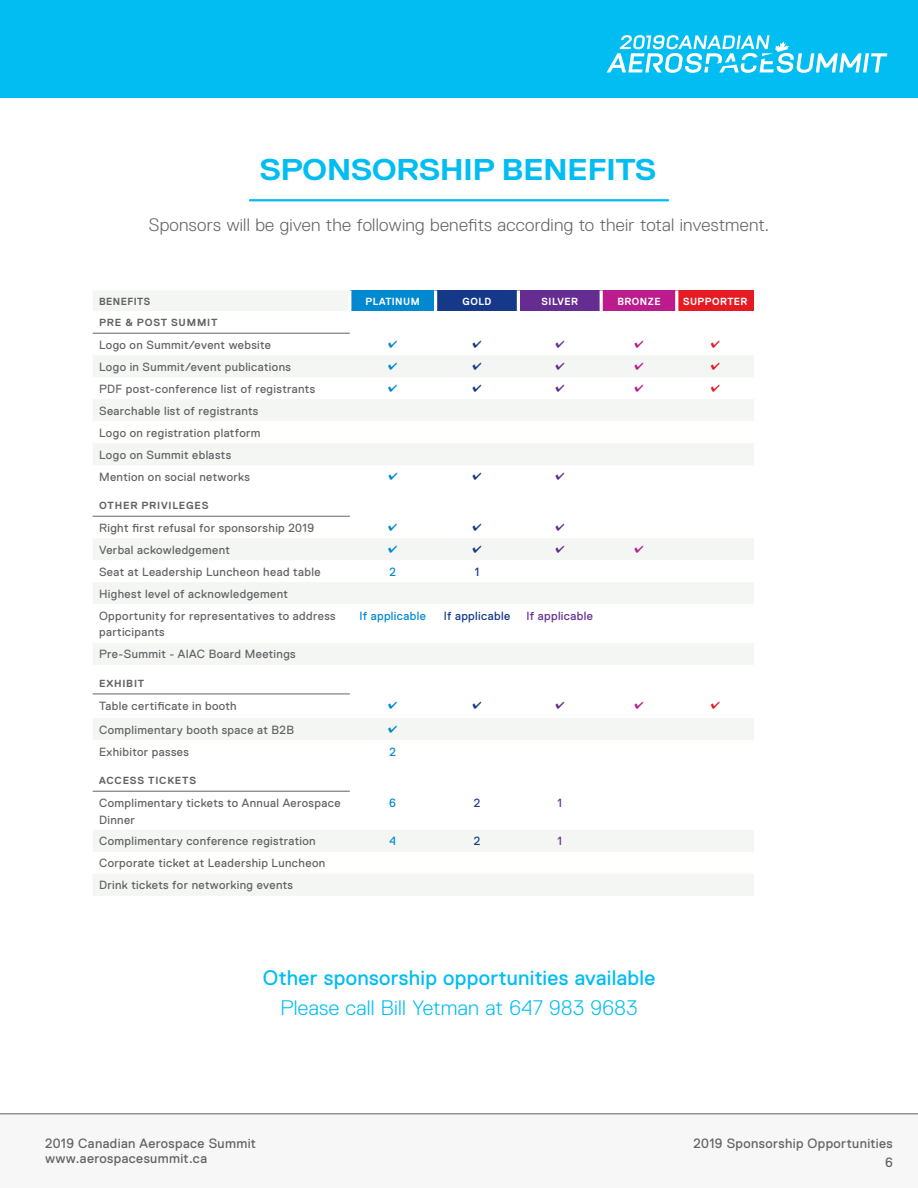
<style>
.page{position:relative;width:918px;height:1188px;background:#fff}
.page>*{position:absolute;margin:0;border:0;box-sizing:border-box;transform-origin:0 0}
.t1{font:700 30px "Replica Pro";letter-spacing:-.02em;color:#01bdf2;scale:1.1 1}
.t2{font:21px "Replica Pro";letter-spacing:.015em;color:#01bdf2}
.t3{font:300 21px "Replica Pro";letter-spacing:.015em;color:#01bdf2}
.t4{font:300 18px "Replica Pro";letter-spacing:.01em;color:#636366}
.t5{font:13.5px/19.5px "Replica Pro";letter-spacing:.03em;color:#636366;text-align:right}
.t6{font:11.85px/22px "Replica Pro";letter-spacing:.03em;color:#636366}
.t7{font:11.85px "Replica Pro";letter-spacing:.03em;color:#0089cf}
.t8{font:11.85px "Replica Pro";letter-spacing:.03em;color:#153889}
.t9{font:11.85px "Replica Pro";letter-spacing:.03em;color:#652d91}
.t10{font:700 10.35px "Replica Pro";letter-spacing:.075em;color:#636366}
.t11{font:700 10.35px "Replica Pro";letter-spacing:.045em;color:#fff;scale:.96 1}
.t12{font:700 10.35px "Replica Pro";letter-spacing:.05em;color:#636366;scale:.96 1}
</style>
<div class="page">
<div style="left:0;top:0;width:918px;height:97px;background:#01bdf2"></div>
<svg style="left:607px;top:35px;width:280px;height:38px"></svg>
<div style="left:0;top:1114px;width:918px;height:74px;background:#f7f7f8"></div>
<hr style="left:0;top:1113px;width:918px;height:1px;background:#636366">
<svg style="left:93px;top:291px;width:661px;height:313px"></svg>
<div style="left:350px;top:290px;width:86px;height:21px;background:#0089cf"></div>
<div style="left:436px;top:290px;width:82px;height:21px;background:#153889"></div>
<div style="left:518px;top:290px;width:83px;height:21px;background:#652d91"></div>
<div style="left:601px;top:290px;width:76px;height:21px;background:#bc1b8d"></div>
<div style="left:677px;top:290px;width:77px;height:21px;background:#e51a23"></div>
<svg style="left:93px;top:643px;width:661px;height:252px"></svg>
<hr style="left:348px;top:290px;width:3px;height:21px;background:#fff">
<hr style="left:434px;top:290px;width:3px;height:21px;background:#fff">
<hr style="left:517px;top:290px;width:3px;height:21px;background:#fff">
<hr style="left:600px;top:290px;width:3px;height:21px;background:#fff">
<hr style="left:675px;top:290px;width:3px;height:21px;background:#fff">
<hr style="left:93px;top:333px;width:257px;height:1px;background:#636366">
<hr style="left:93px;top:516px;width:257px;height:1px;background:#636366">
<hr style="left:93px;top:694px;width:257px;height:1px;background:#636366">
<hr style="left:93px;top:791px;width:257px;height:1px;background:#636366">
<svg style="left:249px;top:199px;width:420px;height:2px"></svg>
<svg style="left:389px;top:341px;width:8px;height:7px"></svg>
<svg style="left:473px;top:341px;width:8px;height:7px"></svg>
<svg style="left:556px;top:341px;width:8px;height:7px"></svg>
<svg style="left:635px;top:341px;width:8px;height:7px"></svg>
<svg style="left:711px;top:341px;width:9px;height:7px"></svg>
<svg style="left:389px;top:363px;width:8px;height:7px"></svg>
<svg style="left:473px;top:363px;width:8px;height:7px"></svg>
<svg style="left:556px;top:363px;width:8px;height:7px"></svg>
<svg style="left:635px;top:363px;width:8px;height:7px"></svg>
<svg style="left:711px;top:363px;width:9px;height:7px"></svg>
<svg style="left:389px;top:385px;width:8px;height:7px"></svg>
<svg style="left:473px;top:385px;width:8px;height:7px"></svg>
<svg style="left:556px;top:385px;width:8px;height:7px"></svg>
<svg style="left:635px;top:385px;width:8px;height:7px"></svg>
<svg style="left:711px;top:385px;width:9px;height:7px"></svg>
<svg style="left:389px;top:473px;width:8px;height:7px"></svg>
<svg style="left:473px;top:473px;width:8px;height:7px"></svg>
<svg style="left:556px;top:473px;width:8px;height:7px"></svg>
<svg style="left:389px;top:524px;width:8px;height:7px"></svg>
<svg style="left:473px;top:524px;width:8px;height:7px"></svg>
<svg style="left:556px;top:524px;width:8px;height:7px"></svg>
<svg style="left:389px;top:546px;width:8px;height:7px"></svg>
<svg style="left:473px;top:546px;width:8px;height:7px"></svg>
<svg style="left:556px;top:546px;width:8px;height:7px"></svg>
<svg style="left:635px;top:546px;width:8px;height:7px"></svg>
<svg style="left:389px;top:702px;width:8px;height:7px"></svg>
<svg style="left:473px;top:702px;width:8px;height:7px"></svg>
<svg style="left:556px;top:702px;width:8px;height:7px"></svg>
<svg style="left:635px;top:702px;width:8px;height:7px"></svg>
<svg style="left:711px;top:702px;width:9px;height:7px"></svg>
<svg style="left:389px;top:726px;width:8px;height:7px"></svg>
<h1 class="t1" style="left:259px;top:153px;width:363px">SPONSORSHIP BENEFITS</h1>
<h3 class="t4" style="left:149px;top:214px;width:622px">Sponsors will be given the following benefits according to their total investment.</h3>
<p class="t12" style="left:99px;top:296px;width:55px">BENEFITS</p>
<p class="t11" style="left:366px;top:296px;width:58px">PLATINUM</p>
<p class="t11" style="left:463px;top:296px;width:31px">GOLD</p>
<p class="t11" style="left:542px;top:296px;width:39px">SILVER</p>
<p class="t11" style="left:617px;top:296px;width:46px">BRONZE</p>
<p class="t11" style="left:683px;top:296px;width:69px">SUPPORTER</p>
<p class="t10" style="left:99px;top:317px;width:120px">PRE &amp; POST SUMMIT</p>
<p class="t6" style="left:99px;top:334px;width:173px">Logo on Summit/event website</p>
<p class="t6" style="left:99px;top:356px;width:193px">Logo in Summit/event publications</p>
<p class="t6" style="left:99px;top:378px;width:218px">PDF post-conference list of registrants</p>
<p class="t6" style="left:99px;top:400px;width:163px">Searchable list of registrants<br>Logo on registration platform<br>Logo on Summit eblasts<br>Mention on social networks</p>
<p class="t10" style="left:99px;top:500px;width:111px">OTHER PRIVILEGES</p>
<p class="t6" style="left:99px;top:517px;width:217px">Right first refusal for sponsorship 2019</p>
<p class="t6" style="left:99px;top:539px;width:132px">Verbal ackowledgement</p>
<p class="t6" style="left:99px;top:561px;width:223px">Seat at Leadership Luncheon head table</p>
<p class="t7" style="left:389px;top:565px;width:8px">2</p>
<p class="t8" style="left:475px;top:565px;width:6px">1</p>
<p class="t6" style="left:99px;top:583px;width:238px">Highest level of acknowledgement<br>Opportunity for representatives to address</p>
<p class="t6" style="left:99px;top:621px;width:67px">participants</p>
<p class="t7" style="left:360px;top:609px;width:68px">If applicable</p>
<p class="t8" style="left:444px;top:609px;width:68px">If applicable</p>
<p class="t9" style="left:527px;top:609px;width:68px">If applicable</p>
<p class="t6" style="left:99px;top:643px;width:198px">Pre-Summit - AIAC Board Meetings</p>
<p class="t10" style="left:99px;top:678px;width:47px">EXHIBIT</p>
<p class="t6" style="left:99px;top:695px;width:139px">Table certificate in booth</p>
<p class="t6" style="left:99px;top:719px;width:197px">Complimentary booth space at B2B</p>
<p class="t6" style="left:99px;top:741px;width:91px">Exhibitor passes</p>
<p class="t7" style="left:389px;top:745px;width:8px">2</p>
<p class="t10" style="left:99px;top:775px;width:99px">ACCESS TICKETS</p>
<p class="t6" style="left:99px;top:794px;width:243px;line-height:16.6px">Complimentary tickets to Annual Aerospace<br>Dinner</p>
<p class="t7" style="left:389px;top:796px;width:8px">6</p>
<p class="t8" style="left:474px;top:796px;width:8px">2</p>
<p class="t9" style="left:558px;top:796px;width:6px">1</p>
<p class="t6" style="left:99px;top:830px;width:218px">Complimentary conference registration</p>
<p class="t7" style="left:389px;top:835px;width:8px">4</p>
<p class="t8" style="left:474px;top:835px;width:8px">2</p>
<p class="t9" style="left:558px;top:835px;width:6px">1</p>
<p class="t6" style="left:99px;top:852px;width:228px">Corporate ticket at Leadership Luncheon<br>Drink tickets for networking events</p>
<h2 class="t2" style="left:263px;top:967px;width:394px">Other sponsorship opportunities available</h2>
<h2 class="t3" style="left:280px;top:997px;width:359px">Please call Bill Yetman at 647 983 9683</h2>
<p class="t5" style="left:45px;top:1136px;width:213px;line-height:15px;text-align:left">2019 Canadian Aerospace Summit www.aerospacesummit.ca</p>
<p class="t5" style="left:693px;top:1134px;width:201px">2019 Sponsorship Opportunities<br>6</p>
</div>
